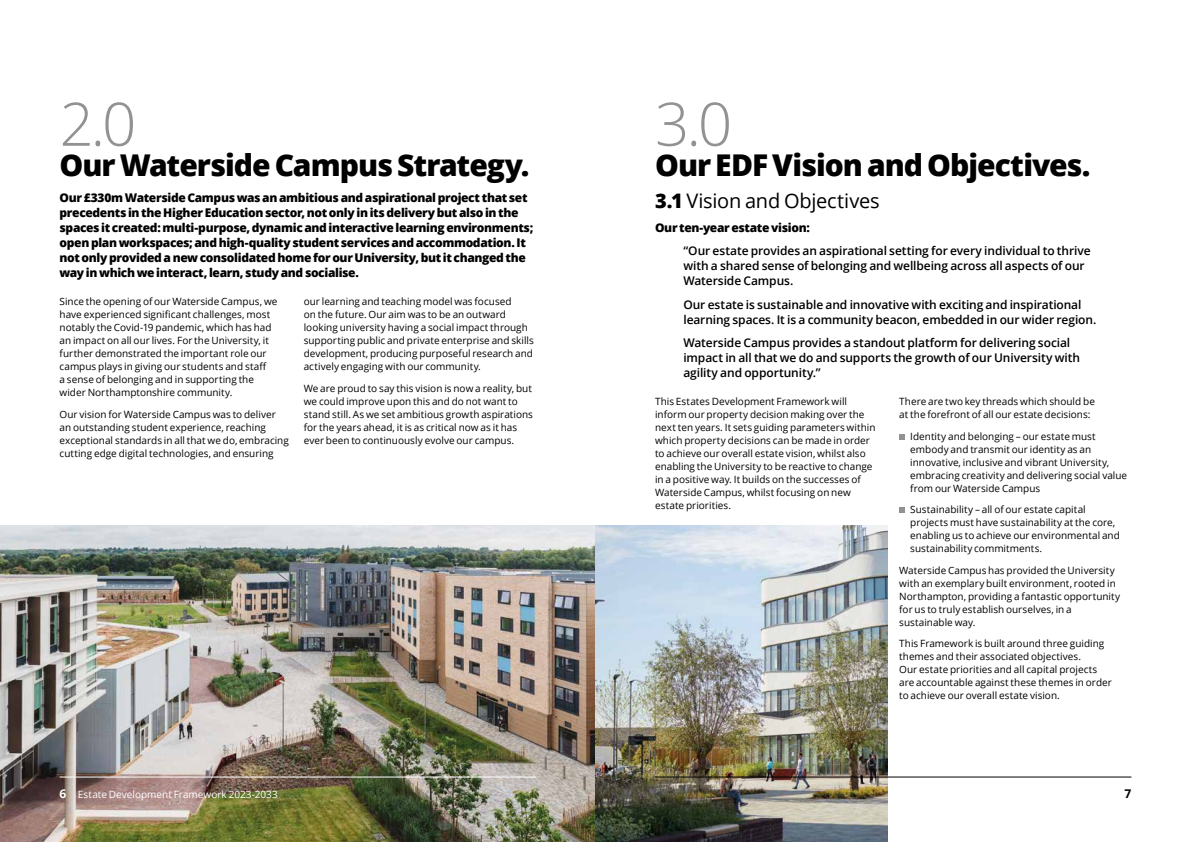
<style>
.page{position:relative;width:1191px;height:842px;background:#fff}
.page>*{position:absolute;margin:0;border:0;box-sizing:border-box;transform-origin:0 0}
.t1{font:300 60px "Open Sans";color:#929292}
.t2{font:800 30px "Open Sans";letter-spacing:-.035em;color:#000}
.t3{font:20px "Open Sans";letter-spacing:-.01em;color:#000}
.t4{font:800 12px/15px "Open Sans";letter-spacing:-.03em;color:#000}
.t5{font:600 12px/15px "Open Sans";letter-spacing:-.005em;color:#000}
.t6{font:700 12px "Open Sans";color:#000}
.t7{font:700 12px "Open Sans";color:#fff}
.t8{font:10px/13px "Open Sans";color:#000}
.t9{font:10px "Open Sans";color:#fff}
.s1{font-weight:800}
</style>
<div class="page">
<svg style="left:899px;top:434px;width:6px;height:6px"></svg>
<svg style="left:899px;top:508px;width:6px;height:5px"></svg>
<img style="left:0;top:526px;width:887px;height:316px">
<hr style="left:655px;top:777px;width:476px;height:1px;background:#000">
<hr style="left:60px;top:777px;width:476px;height:1px;background:#fff">
<h1 class="t1" style="left:60px;top:83px;width:78px">2.0</h1>
<h2 class="t2" style="left:60px;top:142px;width:471px">Our Waterside Campus Strategy.</h2>
<p class="t4" style="left:60px;top:189px;width:475px">Our £330m Waterside Campus was an ambitious and aspirational project that set precedents in the Higher Education sector, not only in its delivery but also in the spaces it created: multi-purpose, dynamic and interactive learning environments; open plan workspaces; and high-quality student services and accommodation. It not only provided a new consolidated home for our University, but it changed the way in which we interact, learn, study and socialise.</p>
<p class="t8" style="left:60px;top:295px;width:219px">Since the opening of our Waterside Campus, we have experienced significant challenges, most notably the Covid-19 pandemic, which has had an impact on all our lives. For the University, it further demonstrated the important role our campus plays in giving our students and staff<br>a sense of belonging and in supporting the wider Northamptonshire community.</p>
<p class="t8" style="left:60px;top:407px;width:231px">Our vision for Waterside Campus was to deliver an outstanding student experience, reaching exceptional standards in all that we do, embracing cutting edge digital technologies, and ensuring</p>
<p class="t8" style="left:304px;top:295px;width:232px">our learning and teaching model was focused<br>on the future. Our aim was to be an outward looking university having a social impact through supporting public and private enterprise and skills development, producing purposeful research and actively engaging with our community.</p>
<p class="t8" style="left:304px;top:381px;width:231px">We are proud to say this vision is now a reality, but we could improve upon this and do not want to stand still. As we set ambitious growth aspirations for the years ahead, it is as critical now as it has ever been to continuously evolve our campus.</p>
<h1 class="t1" style="left:655px;top:83px;width:79px">3.0</h1>
<h2 class="t2" style="left:655px;top:142px;width:437px">Our EDF Vision and Objectives.</h2>
<h3 class="t3" style="left:655px;top:187px;width:226px"><span class="s1">3.1</span> Vision and Objectives</h3>
<p class="t4" style="left:655px;top:219px;width:156px">Our ten-year estate vision:</p>
<p class="t5" style="left:683px;top:243px;width:409px">“Our estate provides an aspirational setting for every individual to thrive with a shared sense of belonging and wellbeing across all aspects of our<br>Waterside Campus.</p>
<p class="t5" style="left:683px;top:296px;width:414px">Our estate is sustainable and innovative with exciting and inspirational learning spaces. It is a community beacon, embedded in our wider region.</p>
<p class="t5" style="left:683px;top:335px;width:398px">Waterside Campus provides a standout platform for delivering social impact in all that we do and supports the growth of our University with agility and opportunity.”</p>
<p class="t8" style="left:655px;top:395px;width:222px">This Estates Development Framework will inform our property decision making over the next ten years. It sets guiding parameters within which property decisions can be made in order to achieve our overall estate vision, whilst also enabling the University to be reactive to change in a positive way. It builds on the successes of Waterside Campus, whilst focusing on new estate priorities.</p>
<p class="t8" style="left:899px;top:395px;width:197px">There are two key threads which should be at the forefront of all our estate decisions:</p>
<p class="t8" style="left:910px;top:429px;width:218px">Identity and belonging – our estate must embody and transmit our identity as an innovative, inclusive and vibrant University, embracing creativity and delivering social value from our Waterside Campus</p>
<p class="t8" style="left:910px;top:503px;width:211px">Sustainability all of our estate capital projects must have sustainability at the core, enabling us to achieve our environmental and sustainability commitments.</p>
<p class="t8" style="left:899px;top:563px;width:222px">Waterside Campus has provided the University with an exemplary built environment, rooted in Northampton, providing a fantastic opportunity for us to truly establish ourselves, in a sustainable way.</p>
<p class="t8" style="left:899px;top:637px;width:214px">This Framework is built around three guiding themes and their associated objectives.<br>Our estate priorities and all capital projects are accountable against these themes in order to achieve our overall estate vision.</p>
<p class="t8" style="left:975px;top:503px;width:6px">–</p>
<p class="t7" style="left:60px;top:785px;width:8px">6</p>
<p class="t9" style="left:78px;top:788px;width:201px">Estate Development Framework 2023-2033</p>
<p class="t6" style="left:1124px;top:785px;width:8px">7</p>
</div>
